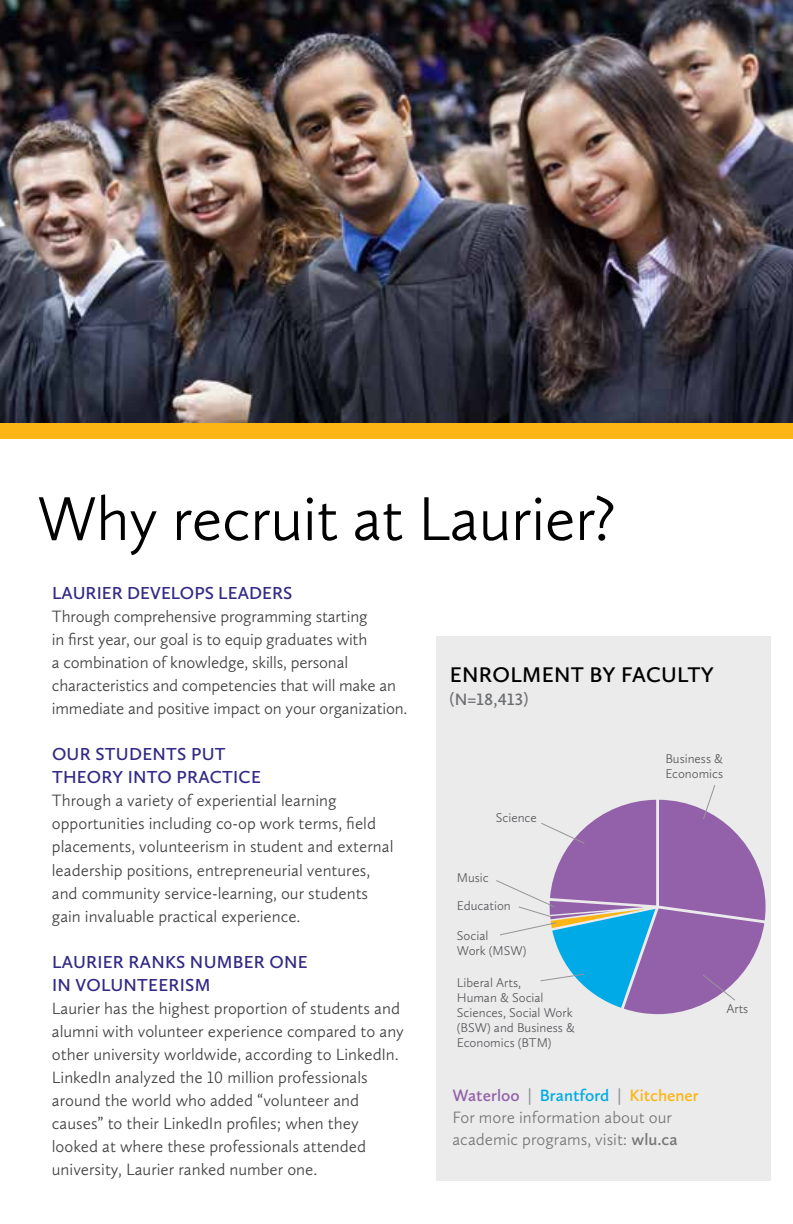
<style>
.page{position:relative;width:793px;height:1224px;background:#fff}
.page>*{position:absolute;margin:0;border:0;box-sizing:border-box;transform-origin:0 0}
.t1{font:300 64px "Calluna Sans";letter-spacing:-.01em;color:#000}
.t2{font:600 22px "Calluna Sans";letter-spacing:.015em;color:#000}
.t3{font:600 18px/23px "Calluna Sans";letter-spacing:.015em;color:#332a86}
.t4{font:300 17px/23px "Calluna Sans";color:#414042}
.t5{font:300 17px/22px "Calluna Sans";color:#767676}
.t6{font:600 17px "Calluna Sans";color:#6d6e71}
.t7{font:300 13.2px/15px "Calluna Sans";color:#58595b}
.s1{font-weight:600;color:#9361a9}
.s2{font-weight:600;color:#939598}
.s3{font-weight:600;color:#00aae7}
.s4{font-weight:600;color:#fcb515}
.s5{font-weight:600}
</style>
<div class="page">
<div style="left:436px;top:637px;width:334px;height:544px;background:#ebebec"></div>
<svg style="left:496px;top:785px;width:269px;height:229px"></svg>
<div style="left:0;top:422px;width:792px;height:17px;background:#fcb515"></div>
<img style="left:0;top:0;width:792px;height:422px">
<h1 class="t1" style="left:37px;top:480px;width:580px">Why recruit at Laurier?</h1>
<p class="t3" style="left:52px;top:581px;width:242px">LAURIER DEVELOPS LEADERS</p>
<p class="t4" style="left:52px;top:605px;width:357px">Through comprehensive programming starting<br>in first year, our goal is to equip graduates with<br>a combination of knowledge, skills, personal characteristics and competencies that will make an immediate and positive impact on your organization.</p>
<p class="t3" style="left:52px;top:742px;width:210px">OUR STUDENTS PUT<br>THEORY INTO PRACTICE</p>
<p class="t4" style="left:52px;top:789px;width:343px">Through a variety of experiential learning opportunities including co-op work terms, field placements, volunteerism in student and external leadership positions, entrepreneurial ventures, and community service-learning, our students gain invaluable practical experience.</p>
<p class="t3" style="left:52px;top:949px;width:257px">LAURIER RANKS NUMBER ONE<br>IN VOLUNTEERISM</p>
<p class="t4" style="left:52px;top:996px;width:353px">Laurier has the highest proportion of students and alumni with volunteer experience compared to any other university worldwide, according to LinkedIn.<br>LinkedIn analyzed the 10 million professionals around the world who added “volunteer and causes” to their LinkedIn profiles; when they looked at where these professionals attended university, Laurier ranked number one.</p>
<p class="t2" style="left:449px;top:661px;width:265px">ENROLMENT BY FACULTY</p>
<p class="t6" style="left:449px;top:688px;width:80px">(N=18,413)</p>
<p class="t7" style="left:495px;top:810px;width:43px">Science</p>
<p class="t7" style="left:456px;top:863px;width:55px;line-height:27.6px">Music<br>Education</p>
<p class="t7" style="left:456px;top:927px;width:71px">Social<br>Work (MSW)</p>
<p class="t7" style="left:456px;top:975px;width:119px">Liberal Arts,<br>Human &amp; Social<br>Sciences, Social Work (BSW) and Business &amp;<br>Economics (BTM)</p>
<p class="t7" style="left:665px;top:751px;width:59px">Business &amp;<br>Economics</p>
<p class="t7" style="left:726px;top:1001px;width:23px">Arts</p>
<p class="t5" style="left:452px;top:1084px;width:248px"><span class="s1">Waterloo</span> <span class="s2">|</span> <span class="s3">Brantford</span> <span class="s2">|</span> <span class="s4">Kitchener<br></span>For more information about our academic programs, visit: <span class="s5">wlu.ca</span></p>
</div>
